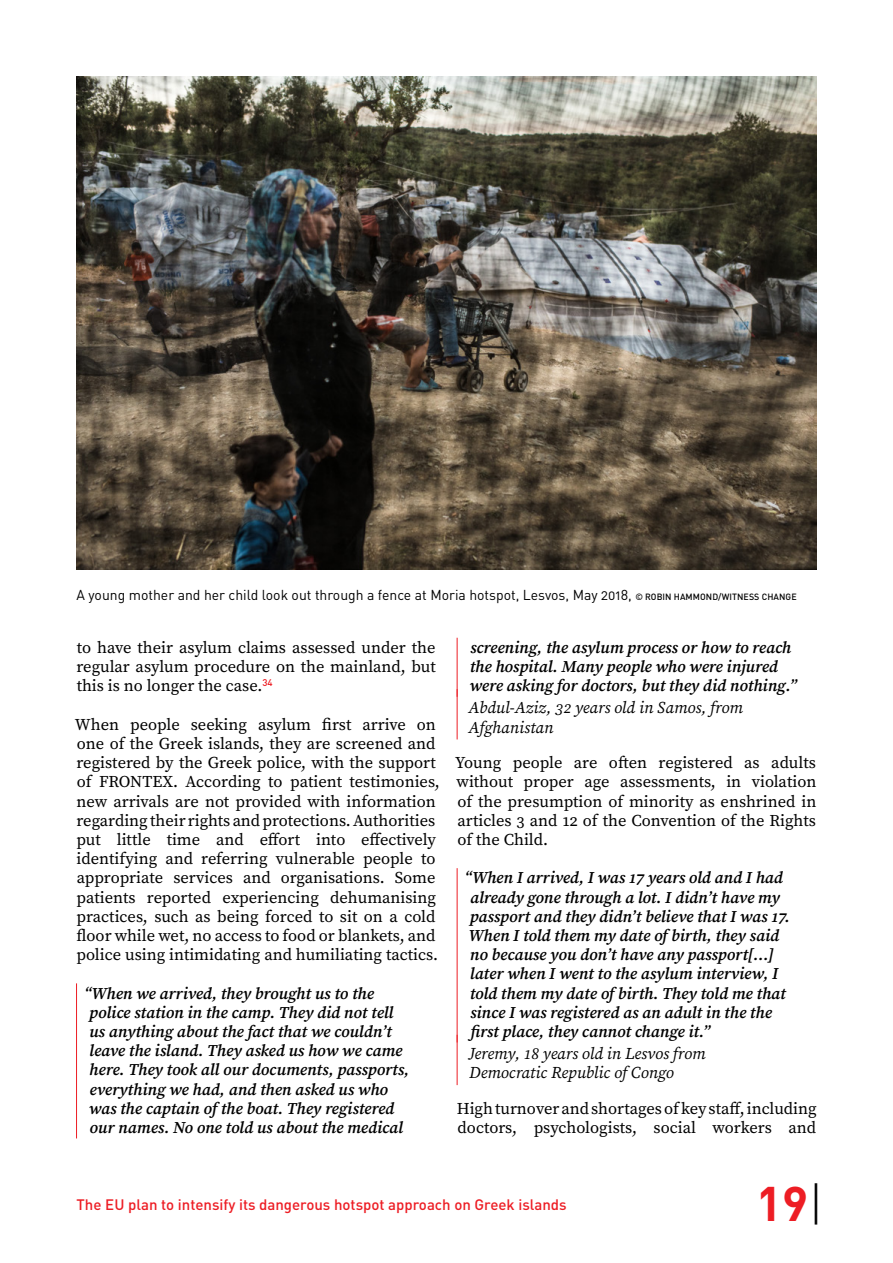
<style>
.page{position:relative;width:893px;height:1263px;background:#fff}
.page>*{position:absolute;margin:0;border:0;box-sizing:border-box;transform-origin:0 0}
.t1{font:700 48px "DIN Pro";color:#ed1d24}
.t2{font:16.5px/19.2px "Source Serif Pro";color:#000;text-align:justify}
.t3{font:italic 600 16.5px/19.2px "Source Serif Pro";color:#000}
.t4{font:italic 16.5px/19.2px "Source Serif Pro";color:#000}
.t5{font:500 15px "DIN Pro";color:#ed1d24}
.t6{font:14.25px "DIN Pro";color:#000}
.s1{font-weight:500;font-size:9px}
.s2{font-weight:300;color:#000}
</style>
<div class="page">
<hr style="left:76px;top:983px;width:1px;height:155px;background:#ed1d24">
<hr style="left:457px;top:638px;width:1px;height:59px;background:#ed1d24">
<hr style="left:457px;top:689px;width:1px;height:50px;background:#ed1d24">
<hr style="left:457px;top:868px;width:1px;height:174px;background:#ed1d24">
<hr style="left:457px;top:1035px;width:1px;height:50px;background:#ed1d24">
<img style="left:77px;top:77px;width:739px;height:493px">
<p class="t6" style="left:77px;top:583px;width:722px">A young mother and her child look out through a fence at Moria hotspot, Lesvos, May 2018, <span class="s1">© ROBIN HAMMOND/WITNESS CHANGE</span></p>
<p class="t2" style="left:76px;top:638px;width:361px">to have their asylum claims assessed under the regular asylum procedure on the mainland, but this is no longer the case.<sup>34</sup></p>
<p class="t2" style="left:75px;top:714px;width:366px;text-align:left">When people seeking asylum first arrive on one of the Greek islands, they are screened and registered by the Greek police, with the support of FRONTEX. According to patient testimonies, new arrivals are not provided with information regarding their rights and protections. Authorities put little time and effort into effectively identifying and referring vulnerable people to appropriate services and organisations. Some patients reported experiencing dehumanising practices, such as being forced to sit on a cold floor while wet, no access to food or blankets, and police using intimidating and humiliating tactics.</p>
<p class="t3" style="left:89px;top:983px;width:322px;text-indent:-5px">“When we arrived, they brought us to the police station in the camp. They did not tell us anything about the fact that we couldn’t leave the island. They asked us how we came here. They took all our documents, passports, everything we had, and then asked us who was the captain of the boat. They registered our names. No one told us about the medical</p>
<p class="t3" style="left:469px;top:638px;width:329px">screening, the asylum process or how to reach the hospital. Many people who were injured were asking for doctors, but they did nothing.”</p>
<p class="t4" style="left:469px;top:698px;width:276px">Abdul-Aziz, 32 years old in Samos, from<br>Afghanistan</p>
<p class="t2" style="left:455px;top:753px;width:363px">Young people are often registered as adults without proper age assessments, in violation of the presumption of minority as enshrined in articles 3 and 12 of the Convention of the Rights of the Child.</p>
<p class="t3" style="left:464px;top:868px;width:327px">“When I arrived, I was 17 years old and I had already gone through a lot. I didn’t have my passport and they didn’t believe that I was 17.<br>When I told them my date of birth, they said no because you don’t have any passport[…] later when I went to the asylum interview, I told them my date of birth. They told me that since I was registered as an adult in the the first place, they cannot change it.”</p>
<p class="t4" style="left:468px;top:1044px;width:239px">Jeremy, 18 years old in Lesvos from<br>Democratic Republic of Congo</p>
<p class="t2" style="left:457px;top:1099px;width:361px">High turnover and shortages of key staff, including doctors, psychologists, social workers and</p>
<p class="t5" style="left:77px;top:1193px;width:492px">The EU plan to intensify its dangerous hotspot approach on Greek islands</p>
<h1 class="t1" style="left:756px;top:1163px;width:69px">19<span class="s2">|</span></h1>
</div>
